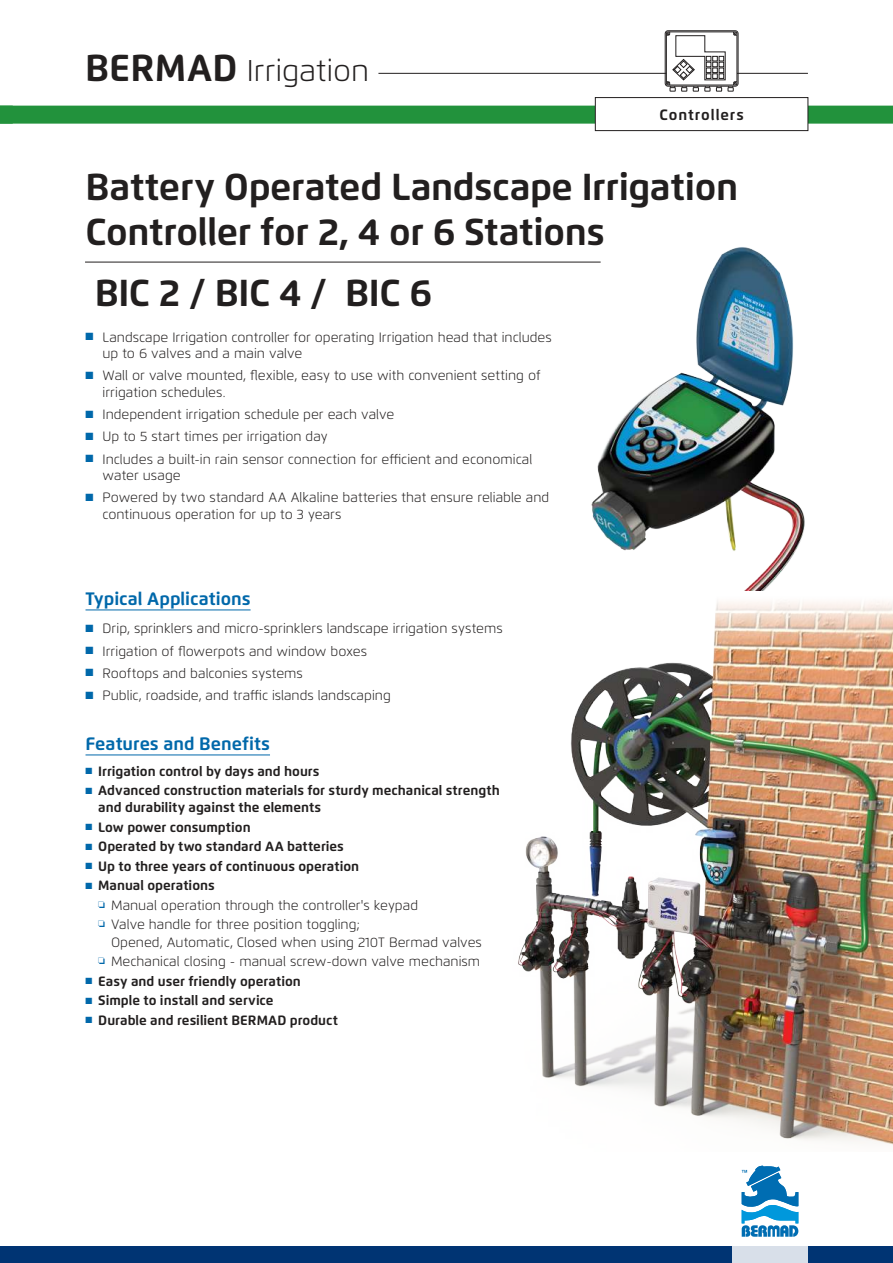
<style>
.page{position:relative;width:893px;height:1263px;background:#fff}
.page>*{position:absolute;margin:0;border:0;box-sizing:border-box;transform-origin:0 0}
.t1{font:700 37.5px/45px "Flexo";letter-spacing:-.01em;color:#221f1f}
.t2{font:300 30px "Flexo";color:#221f1f}
.t3{font:700 18px "Flexo";color:#0068aa}
.t4{font:700 15px "Flexo";letter-spacing:.06em;color:#221f1f}
.t5{font:300 13.5px/16.5px "Flexo";color:#221f1f}
.t6{font:700 13.5px/17.2px "Flexo";color:#221f1f}
.s1{font-weight:700;font-size:37.5px}
.s2{color:#0068aa}
</style>
<div class="page">
<hr style="left:378px;top:73px;width:430px;height:1px;background:#221f1f">
<div style="left:0;top:106px;width:893px;height:18px;background:#22923c"></div>
<div style="left:595px;top:98px;width:213px;height:33px;background:#fff"></div>
<div style="left:595px;top:97px;width:213px;height:34px;border:1px solid #221f1f"></div>
<svg style="left:665px;top:30px;width:73px;height:61px"></svg>
<div style="left:0;top:1247px;width:893px;height:16px;background:#003473"></div>
<svg style="left:732px;top:1170px;width:76px;height:93px"></svg>
<svg style="left:742px;top:1165px;width:56px;height:72px"></svg>
<img style="left:518px;top:590px;width:375px;height:555px">
<hr style="left:85px;top:262px;width:516px;height:1px;background:#221f1f">
<img style="left:587px;top:247px;width:218px;height:343px">
<hr style="left:86px;top:609px;width:165px;height:1px;background:#0068aa">
<hr style="left:86px;top:754px;width:184px;height:1px;background:#0068aa">
<h2 class="t2" style="left:85px;top:58px;width:286px"><span class="s1">BERMAD</span> Irrigation</h2>
<p class="t4" style="left:660px;top:106px;width:86px">Controllers</p>
<h1 class="t1" style="left:86px;top:167px;width:654px">Battery Operated Landscape Irrigation<br>Controller for 2, 4 or 6 Stations</h1>
<h1 class="t1" style="left:95px;top:274px;width:339px">BIC 2 / BIC 4 / BIC 6</h1>
<p class="t5" style="left:103px;top:330px;width:451px;text-indent:-17px"><span class="s2">■</span> Landscape Irrigation controller for operating Irrigation head that includes up to 6 valves and a main valve</p>
<p class="t5" style="left:103px;top:368px;width:440px;text-indent:-17px"><span class="s2">■</span> Wall or valve mounted, flexible, easy to use with convenient setting of irrigation schedules.</p>
<p class="t5" style="left:86px;top:407px;width:310px"><span class="s2">■</span> Independent irrigation schedule per each valve</p>
<p class="t5" style="left:86px;top:429px;width:244px"><span class="s2">■</span> Up to 5 start times per irrigation day</p>
<p class="t5" style="left:103px;top:452px;width:431px;text-indent:-17px"><span class="s2">■</span> Includes a built-in rain sensor connection for efficient and economical water usage</p>
<p class="t5" style="left:103px;top:490px;width:448px;text-indent:-17px"><span class="s2">■</span> Powered by two standard AA Alkaline batteries that ensure reliable and continuous operation for up to 3 years</p>
<h3 class="t3" style="left:86px;top:591px;width:167px">Typical Applications</h3>
<p class="t5" style="left:86px;top:621px;width:419px"><span class="s2">■</span> Drip, sprinklers and micro-sprinklers landscape irrigation systems</p>
<p class="t5" style="left:86px;top:644px;width:283px"><span class="s2">■</span> Irrigation of flowerpots and window boxes</p>
<p class="t5" style="left:86px;top:666px;width:219px"><span class="s2">■</span> Rooftops and balconies systems</p>
<p class="t5" style="left:86px;top:688px;width:307px"><span class="s2">■</span> Public, roadside, and traffic islands landscaping</p>
<h3 class="t3" style="left:86px;top:736px;width:186px">Features and Benefits</h3>
<p class="t6" style="left:86px;top:763px;width:236px"><span class="s2">■</span> Irrigation control by days and hours</p>
<p class="t6" style="left:98px;top:783px;width:403px;text-indent:-13px"><span class="s2">■</span> Advanced construction materials for sturdy mechanical strength and durability against the elements</p>
<p class="t6" style="left:86px;top:818px;width:167px"><span class="s2">■</span> Low power consumption</p>
<p class="t6" style="left:86px;top:838px;width:260px"><span class="s2">■</span> Operated by two standard AA batteries</p>
<p class="t6" style="left:86px;top:858px;width:275px"><span class="s2">■</span> Up to three years of continuous operation</p>
<p class="t6" style="left:86px;top:878px;width:131px"><span class="s2">■</span> Manual operations</p>
<p class="t5" style="left:98px;top:898px;width:321px"><sup>□</sup> Manual operation through the controller's keypad</p>
<p class="t5" style="left:111px;top:917px;width:372px;line-height:17.2px;text-indent:-13px"><sup>□</sup> Valve handle for three position toggling;<br>Opened, Automatic, Closed when using 210T Bermad valves</p>
<p class="t5" style="left:98px;top:954px;width:383px"><sup>□</sup> Mechanical closing - manual screw-down valve mechanism</p>
<p class="t6" style="left:86px;top:973px;width:217px"><span class="s2">■</span> Easy and user friendly operation</p>
<p class="t6" style="left:86px;top:993px;width:190px"><span class="s2">■</span> Simple to install and service</p>
<p class="t6" style="left:86px;top:1012px;width:254px"><span class="s2">■</span> Durable and resilient BERMAD product</p>
</div>
